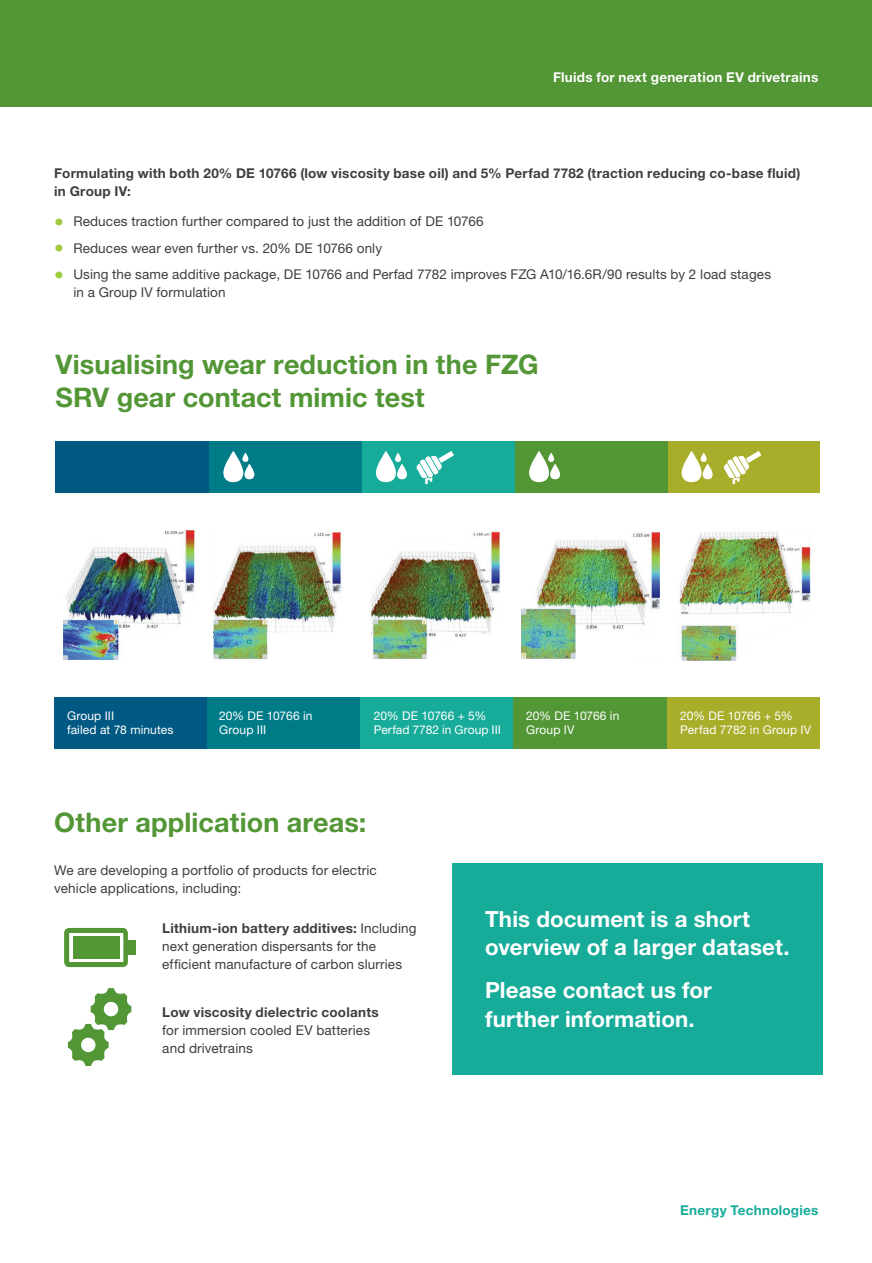
<style>
.page{position:relative;width:872px;height:1263px;background:#fff}
.page>*{position:absolute;margin:0;border:0;box-sizing:border-box;transform-origin:0 0}
.t1{font:700 27px/32.4px "Helvetica Neue LT Pro";letter-spacing:.005em;color:#529635}
.t2{font:700 22.35px/28.7px "Helvetica Neue LT Pro";letter-spacing:.005em;color:#fff}
.t3{font:13.5px/18px "Helvetica Neue LT Pro";letter-spacing:.01em;color:#3e3e3f}
.t4{font:700 13.5px/18px "Helvetica Neue LT Pro";letter-spacing:.02em;color:#3e3e3f}
.t5{font:700 13.5px "Helvetica Neue LT Pro";letter-spacing:.02em;color:#fff}
.t6{font:700 13.5px "Helvetica Neue LT Pro";letter-spacing:.02em;color:#16ac99}
.t7{font:12px/14.4px "Helvetica Neue LT Pro";letter-spacing:.01em;color:#fff}
.s1{font-size:19.65px;color:#a0cc42}
.s2{font-weight:700}
</style>
<div class="page">
<div style="left:0;top:0;width:872px;height:107px;background:#529635"></div>
<div style="left:666px;top:697px;width:154px;height:51px;background:#a8ad2a"></div>
<div style="left:54px;top:697px;width:153px;height:51px;background:#005982"></div>
<div style="left:207px;top:697px;width:153px;height:51px;background:#007c89"></div>
<div style="left:360px;top:697px;width:153px;height:51px;background:#16ac99"></div>
<div style="left:513px;top:697px;width:153px;height:51px;background:#529635"></div>
<svg style="left:64px;top:928px;width:72px;height:39px"></svg>
<div style="left:73px;top:936px;width:47px;height:22px;background:#529635"></div>
<svg style="left:68px;top:988px;width:63px;height:78px"></svg>
<div style="left:452px;top:863px;width:371px;height:211px;background:#16ac99"></div>
<img style="left:64px;top:530px;width:131px;height:129px">
<img style="left:213px;top:532px;width:129px;height:128px">
<img style="left:371px;top:531px;width:129px;height:128px">
<img style="left:521px;top:532px;width:138px;height:127px">
<img style="left:679px;top:532px;width:132px;height:128px">
<div style="left:666px;top:442px;width:154px;height:51px;background:#a8ad2a"></div>
<svg style="left:681px;top:451px;width:21px;height:31px"></svg>
<svg style="left:702px;top:464px;width:11px;height:15px"></svg>
<svg style="left:700px;top:452px;width:7px;height:10px"></svg>
<div style="left:514px;top:442px;width:153px;height:51px;background:#529635"></div>
<svg style="left:529px;top:451px;width:20px;height:31px"></svg>
<svg style="left:550px;top:464px;width:10px;height:15px"></svg>
<svg style="left:548px;top:452px;width:6px;height:10px"></svg>
<div style="left:361px;top:442px;width:153px;height:51px;background:#16ac99"></div>
<svg style="left:376px;top:451px;width:20px;height:31px"></svg>
<svg style="left:397px;top:464px;width:10px;height:15px"></svg>
<svg style="left:395px;top:452px;width:6px;height:10px"></svg>
<div style="left:208px;top:442px;width:153px;height:51px;background:#007c89"></div>
<svg style="left:223px;top:451px;width:21px;height:31px"></svg>
<svg style="left:244px;top:464px;width:11px;height:15px"></svg>
<svg style="left:242px;top:452px;width:6px;height:10px"></svg>
<div style="left:55px;top:442px;width:153px;height:51px;background:#005982"></div>
<svg style="left:416px;top:451px;width:38px;height:33px"></svg>
<svg style="left:723px;top:451px;width:38px;height:33px"></svg>
<p class="t5" style="left:553px;top:69px;width:267px">Fluids for next generation EV drivetrains</p>
<p class="t4" style="left:54px;top:163px;width:747px">Formulating with both 20% DE 10766 (low viscosity base oil) and 5% Perfad 7782 (traction reducing co-base fluid) in Group IV:</p>
<p class="t3" style="left:54px;top:212px;width:431px"><span class="s1">•</span> Reduces traction further compared to just the addition of DE 10766</p>
<p class="t3" style="left:54px;top:239px;width:329px"><span class="s1">•</span> Reduces wear even further vs. 20% DE 10766 only</p>
<p class="t3" style="left:73px;top:265px;width:699px;text-indent:-19px"><span class="s1">•</span> Using the same additive package, DE 10766 and Perfad 7782 improves FZG A10/16.6R/90 results by 2 load stages in a Group IV formulation</p>
<h1 class="t1" style="left:55px;top:348px;width:484px">Visualising wear reduction in the FZG<br>SRV gear contact mimic test</h1>
<p class="t7" style="left:67px;top:708px;width:108px">Group III<br>failed at 78 minutes</p>
<p class="t7" style="left:219px;top:708px;width:95px">20% DE 10766 in<br>Group III</p>
<p class="t7" style="left:374px;top:708px;width:129px">20% DE 10766 + 5%<br>Perfad 7782 in Group III</p>
<p class="t7" style="left:526px;top:708px;width:95px">20% DE 10766 in<br>Group IV</p>
<p class="t7" style="left:680px;top:708px;width:132px">20% DE 10766 + 5%<br>Perfad 7782 in Group IV</p>
<h1 class="t1" style="left:54px;top:805px;width:314px">Other application areas:</h1>
<p class="t3" style="left:54px;top:861px;width:324px">We are developing a portfolio of products for electric vehicle applications, including:</p>
<p class="t3" style="left:162px;top:919px;width:256px"><span class="s2">Lithium-ion battery additives:</span> Including next generation dispersants for the efficient manufacture of carbon slurries</p>
<p class="t4" style="left:162px;top:1003px;width:218px">Low viscosity dielectric coolants</p>
<p class="t3" style="left:162px;top:1021px;width:209px">for immersion cooled EV batteries and drivetrains</p>
<h2 class="t2" style="left:485px;top:904px;width:306px">This document is a short overview of a larger dataset.</h2>
<h2 class="t2" style="left:485px;top:975px;width:228px">Please contact us for further information.</h2>
<p class="t6" style="left:680px;top:1201px;width:140px">Energy Technologies</p>
</div>
